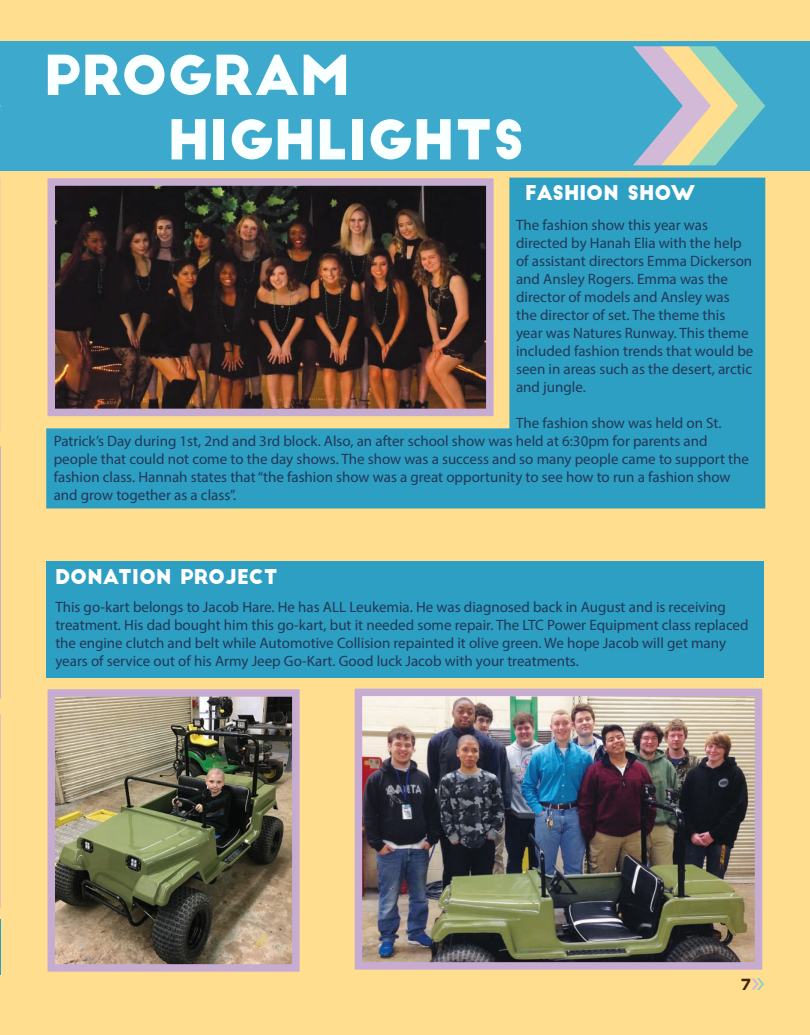
<style>
.page{position:relative;width:810px;height:1035px;background:#ffde8f}
.page>*{position:absolute;margin:0;border:0;box-sizing:border-box;transform-origin:0 0}
.t1{font:53.75px/64.5px "Big John";color:#faffff}
.t2{font:20px "Big John";color:#fff}
.t3{font:15px/18px "Myriad Pro";color:#233858}
.t4{font:15px "Big John";color:#3e230d}
</style>
<div class="page">
<svg style="left:751px;top:978px;width:13px;height:12px"></svg>
<div style="left:0;top:41px;width:810px;height:129px;background:#3daacd"></div>
<svg style="left:633px;top:46px;width:132px;height:119px"></svg>
<hr style="left:0;top:919px;width:1px;height:56px;background:#2d9fc2">
<div style="left:46px;top:561px;width:718px;height:117px;background:#2d9fc2"></div>
<img style="left:57px;top:698px;width:234px;height:265px">
<div style="left:48px;top:689px;width:252px;height:283px;border:8px solid #c7acd1"></div>
<svg style="left:46px;top:178px;width:719px;height:330px;background:#3ca3be"></svg>
<svg style="left:0;top:446px;width:1px;height:253px"></svg>
<svg style="left:0;top:714px;width:1px;height:194px"></svg>
<svg style="left:0;top:179px;width:1px;height:252px"></svg>
<img style="left:57px;top:187px;width:428px;height:220px">
<div style="left:48px;top:178px;width:446px;height:238px;border:8px solid #c7acd1"></div>
<img style="left:364px;top:698px;width:389px;height:263px">
<div style="left:355px;top:689px;width:407px;height:281px;border:8px solid #c7acd1"></div>
<h1 class="t1" style="left:167px;top:45px;width:359px;text-indent:-124px">PROGRAM<br>HIGHLIGHTS</h1>
<p class="t2" style="left:525px;top:184px;width:171px">FASHION SHOW</p>
<p class="t3" style="left:516px;top:216px;width:239px">The fashion show this year was directed by Hanah Elia with the help of assistant directors Emma Dickerson and Ansley Rogers. Emma was the director of models and Ansley was the director of set. The theme this year was Natures Runway. This theme included fashion trends that would be seen in areas such as the desert, arctic and jungle.</p>
<p class="t3" style="left:54px;top:414px;width:697px;text-indent:462px">The fashion show was held on St.<br>Patrick’s Day during 1st, 2nd and 3rd block. Also, an after school show was held at 6:30pm for parents and people that could not come to the day shows. The show was a success and so many people came to support the fashion class. Hannah states that “the fashion show was a great opportunity to see how to run a fashion show and grow together as a class”.</p>
<p class="t2" style="left:55px;top:568px;width:224px">DONATION PROJECT</p>
<p class="t3" style="left:55px;top:598px;width:695px">This go-kart belongs to Jacob Hare. He has ALL Leukemia. He was diagnosed back in August and is receiving treatment. His dad bought him this go-kart, but it needed some repair. The LTC Power Equipment class replaced the engine clutch and belt while Automotive Collision repainted it olive green. We hope Jacob will get many years of service out of his Army Jeep Go-Kart. Good luck Jacob with your treatments.</p>
<p class="t4" style="left:741px;top:977px;width:11px">7</p>
</div>
